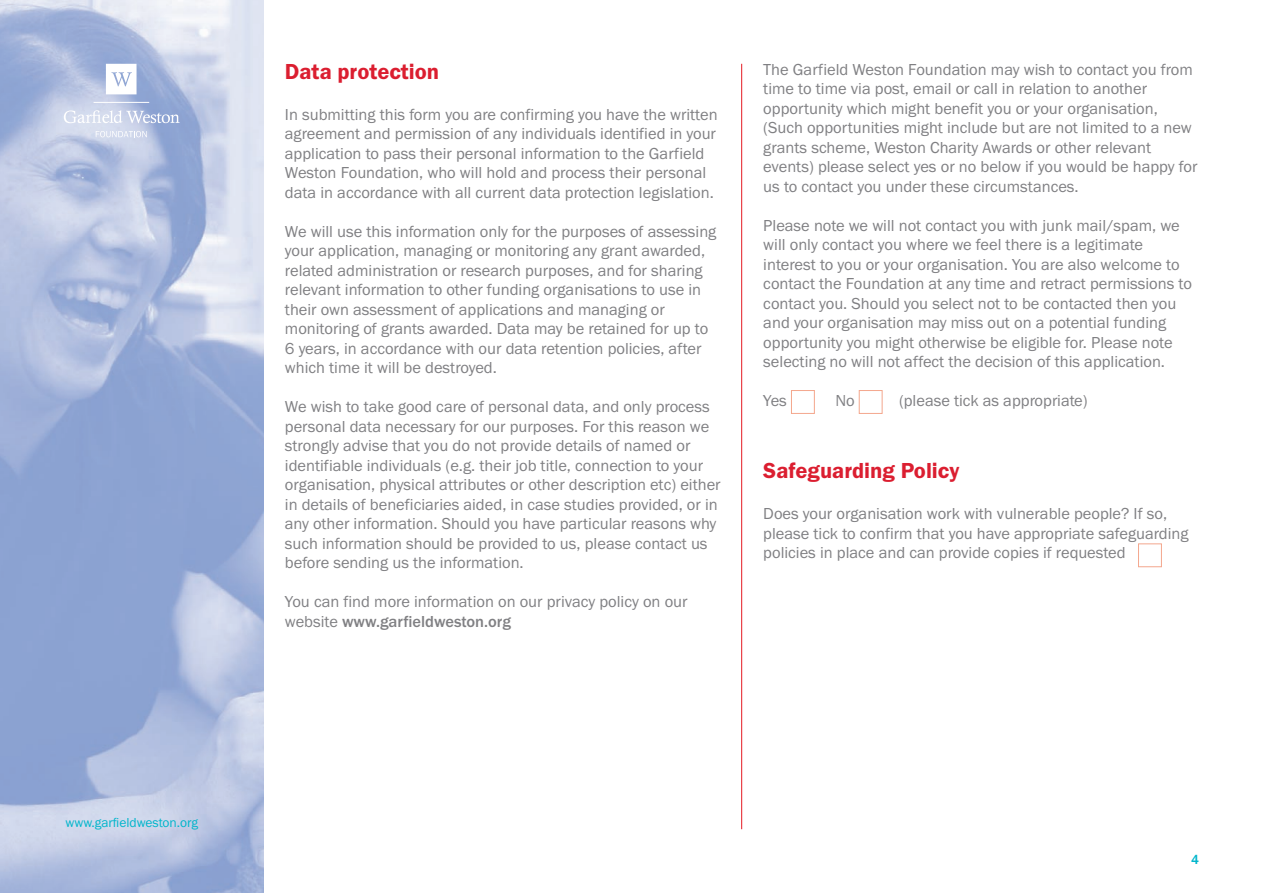
<style>
.page{position:relative;width:1263px;height:893px;background:#fff}
.page>*{position:absolute;margin:0;border:0;box-sizing:border-box;transform-origin:0 0}
.t1{font:22.5px "Franklin Got URWT Dem";color:#db1e30}
.t2{font:16.5px/19.5px "Franklin Got URWT Boo";color:#808083}
.t3{font:13.5px "Franklin Got URWT Boo";color:#00b5cb}
.t4{font:500 13.5px "Franklin Got URWT";color:#00b5cb}
.s1{font-family:"Franklin Got URWT";font-weight:500}
</style>
<div class="page">
<img style="left:0;top:0;width:264px;height:893px">
<hr style="left:741px;top:64px;width:1px;height:765px;background:#e51a23">
<hr style="left:94px;top:102px;width:55px;height:1px;background:#fff">
<svg style="left:106px;top:64px;width:31px;height:30px"></svg>
<svg style="left:64px;top:110px;width:116px;height:13px"></svg>
<svg style="left:96px;top:131px;width:51px;height:6px"></svg>
<div style="left:791px;top:390px;width:24px;height:24px;border:1px solid #f4a78d"></div>
<div style="left:859px;top:390px;width:23px;height:24px;border:1px solid #f4a78d"></div>
<div style="left:1138px;top:543px;width:24px;height:24px;border:1px solid #f4a78d"></div>
<p class="t3" style="left:65px;top:818px;width:134px">www.garfieldweston.org</p>
<p class="t1" style="left:285px;top:62px;width:156px">Data protection</p>
<p class="t2" style="left:285px;top:106px;width:434px">In submitting this form you are confirming you have the written agreement and permission of any individuals identified in your application to pass their personal information to the Garfield Weston Foundation, who will hold and process their personal data in accordance with all current data protection legislation.</p>
<p class="t2" style="left:285px;top:223px;width:433px">We will use this information only for the purposes of assessing your application, managing or monitoring any grant awarded, related administration or research purposes, and for sharing relevant information to other funding organisations to use in their own assessment of applications and managing or monitoring of grants awarded. Data may be retained for up to 6 years, in accordance with our data retention policies, after which time it will be destroyed.</p>
<p class="t2" style="left:285px;top:398px;width:437px">We wish to take good care of personal data, and only process personal data necessary for our purposes. For this reason we strongly advise that you do not provide details of named or identifiable individuals (e.g. their job title, connection to your organisation, physical attributes or other description etc) either in details of beneficiaries aided, in case studies provided, or in any other information. Should you have particular reasons why such information should be provided to us, please contact us before sending us the information.</p>
<p class="t2" style="left:285px;top:593px;width:404px">You can find more information on our privacy policy on our website <span class="s1">www.garfieldweston.org</span></p>
<p class="t2" style="left:763px;top:61px;width:436px">The Garfield Weston Foundation may wish to contact you from time to time via post, email or call in relation to another opportunity which might benefit you or your organisation, (Such opportunities might include but are not limited to a new grants scheme, Weston Charity Awards or other relevant events) please select yes or no below if you would be happy for us to contact you under these circumstances.</p>
<p class="t2" style="left:763px;top:217px;width:430px">Please note we will not contact you with junk mail/spam, we will only contact you where we feel there is a legitimate interest to you or your organisation. You are also welcome to contact the Foundation at any time and retract permissions to contact you. Should you select not to be contacted then you and your organisation may miss out on a potential funding opportunity you might otherwise be eligible for. Please note selecting no will not affect the decision of this application.</p>
<p class="t2" style="left:763px;top:393px;width:25px">Yes</p>
<p class="t2" style="left:835px;top:393px;width:21px">No</p>
<p class="t2" style="left:899px;top:393px;width:190px">(please tick as appropriate)</p>
<p class="t1" style="left:763px;top:462px;width:198px">Safeguarding Policy</p>
<p class="t2" style="left:763px;top:505px;width:427px">Does your organisation work with vulnerable people? If so, please tick to confirm that you have appropriate safeguarding policies in place and can provide copies if requested</p>
<p class="t4" style="left:1191px;top:854px;width:9px">4</p>
</div>
